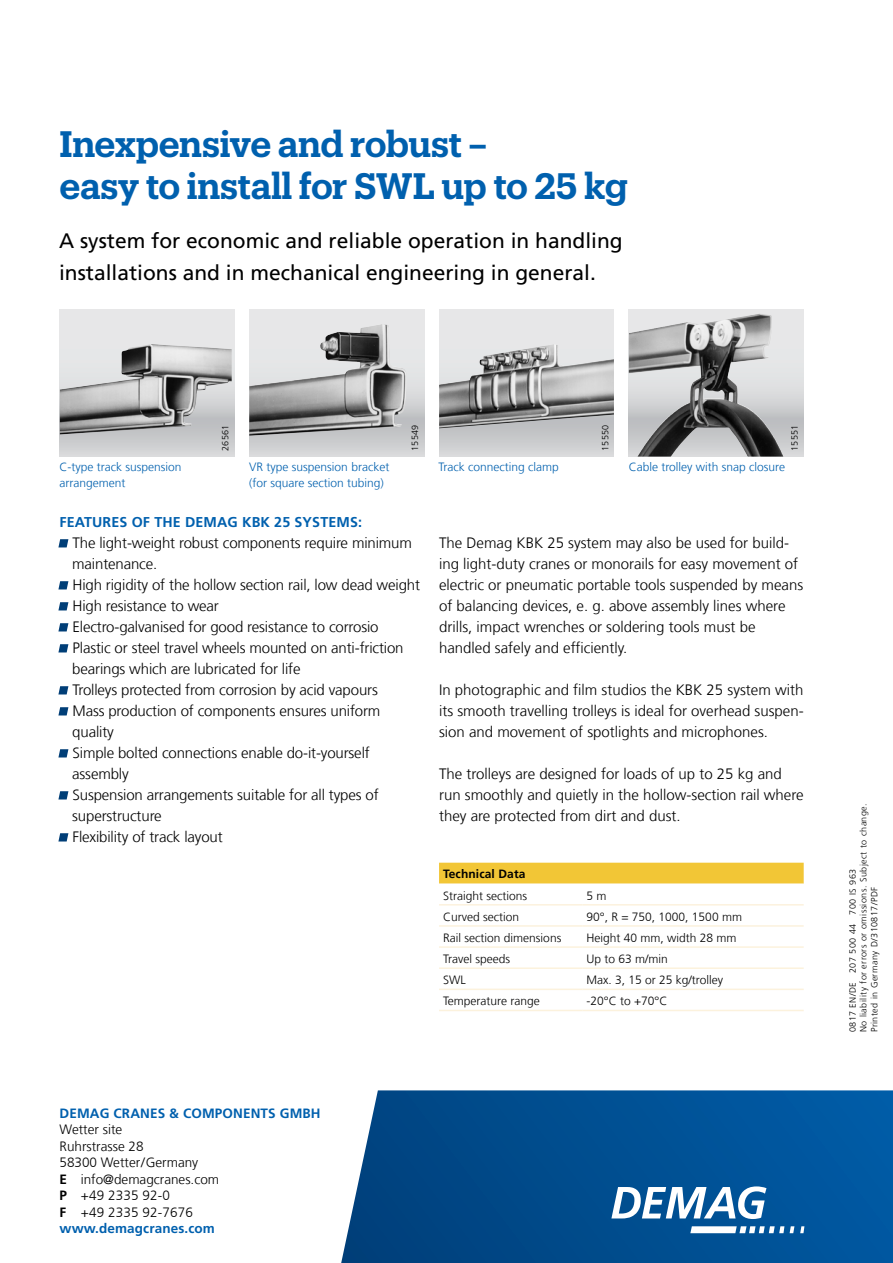
<style>
.page{position:relative;width:893px;height:1263px;background:#fff}
.page>*{position:absolute;margin:0;border:0;box-sizing:border-box;transform-origin:0 0}
.t1{font:600 36px/42px "Produkt";letter-spacing:-.015em;color:#0060ae}
.t2{font:21px/31.5px "Frutiger LT Com";color:#000}
.t3{font:300 15px/21px "Frutiger LT Com";letter-spacing:-.01em;color:#000}
.t4{font:700 14.25px "Frutiger LT Com";letter-spacing:.01em;color:#0060ae}
.t5{font:300 13.5px/16.5px "Frutiger LT Com";color:#000}
.t6{font:700 13.5px "Frutiger LT Com";letter-spacing:.01em;color:#0060ae}
.t7{font:300 12px "Frutiger LT Com";color:#000}
.t8{font:300 12px/15.8px "Frutiger LT Com";color:#0060ae}
.t9{font:700 12px "Frutiger LT Com";letter-spacing:.01em;color:#000}
.t10{font:300 9px/10.8px "Frutiger LT Com";letter-spacing:.05em;color:#000}
.s1{color:#fff}
.s2{font-weight:700}
.s3{font-weight:700;color:#0060ae}
</style>
<div class="page">
<svg style="left:60px;top:309px;width:174px;height:148px;background:#c2c2c3"></svg>
<svg style="left:249px;top:309px;width:175px;height:148px;background:#bcbdbd"></svg>
<svg style="left:439px;top:309px;width:175px;height:148px;background:#c0c1c2"></svg>
<svg style="left:629px;top:309px;width:175px;height:148px;background:#a8a9aa"></svg>
<svg style="left:341px;top:1090px;width:552px;height:173px;background:#095495"></svg>
<svg style="left:611px;top:1186px;width:155px;height:33px"></svg>
<svg style="left:690px;top:1226px;width:94px;height:7px"></svg>
<svg style="left:790px;top:1226px;width:4px;height:7px"></svg>
<svg style="left:800px;top:1226px;width:4px;height:7px"></svg>
<img style="left:85px;top:344px;width:64px;height:42px">
<img style="left:467px;top:344px;width:85px;height:36px">
<img style="left:284px;top:324px;width:97px;height:57px">
<img style="left:629px;top:314px;width:129px;height:101px">
<div style="left:439px;top:863px;width:365px;height:21px;background:#f2c636"></div>
<svg style="left:439px;top:905px;width:365px;height:1px"></svg>
<hr style="left:439px;top:904px;width:143px;height:1px;background:#fcf2dd">
<hr style="left:439px;top:925px;width:143px;height:2px;background:#fcf2dd">
<hr style="left:439px;top:946px;width:143px;height:2px;background:#fcf2dd">
<hr style="left:439px;top:967px;width:143px;height:2px;background:#fcf2dd">
<hr style="left:439px;top:988px;width:143px;height:2px;background:#fcf2dd">
<hr style="left:439px;top:1010px;width:143px;height:1px;background:#fcf2dd">
<hr style="left:582px;top:904px;width:222px;height:1px;background:#fcf2dd">
<hr style="left:582px;top:925px;width:222px;height:2px;background:#fcf2dd">
<hr style="left:582px;top:946px;width:222px;height:2px;background:#fcf2dd">
<hr style="left:582px;top:967px;width:222px;height:2px;background:#fcf2dd">
<hr style="left:582px;top:988px;width:222px;height:2px;background:#fcf2dd">
<hr style="left:582px;top:1010px;width:222px;height:1px;background:#fcf2dd">
<h1 class="t1" style="left:60px;top:121px;width:570px">Inexpensive and robust –<br>easy to install for SWL up to 25 kg</h1>
<h2 class="t2" style="left:59px;top:225px;width:565px">A system for economic and reliable operation in handling installations and in mechanical engineering in general.</h2>
<p class="t10" style="left:220px;top:451px;width:28px;rotate:-90deg">26561</p>
<p class="t10" style="left:410px;top:451px;width:28px;rotate:-90deg">15549</p>
<p class="t10" style="left:600px;top:451px;width:28px;rotate:-90deg">15550</p>
<p class="t10" style="left:789px;top:451px;width:28px;rotate:-90deg">15551</p>
<p class="t8" style="left:60px;top:459px;width:124px">C-type track suspension arrangement</p>
<p class="t8" style="left:249px;top:459px;width:142px">VR type suspension bracket (for square section tubing)</p>
<p class="t8" style="left:439px;top:459px;width:122px">Track connecting clamp</p>
<p class="t8" style="left:629px;top:459px;width:158px">Cable trolley with snap closure</p>
<p class="t4" style="left:60px;top:513px;width:304px">FEATURES OF TH E DEMAG KBK 25 SYSTEMS:</p>
<p class="t3" style="left:72px;top:532px;width:341px;text-indent:-13px"><span class="s1">•</span> The light-weight robust components require minimum maintenance.</p>
<p class="t3" style="left:60px;top:574px;width:362px"><span class="s1">•</span> High rigidity of the hollow section rail, low dead weight</p>
<p class="t3" style="left:60px;top:595px;width:161px"><span class="s1">•</span> High resistance to wear</p>
<p class="t3" style="left:60px;top:616px;width:321px"><span class="s1">•</span> Electro-galvanised for good resistance to corrosio</p>
<p class="t3" style="left:72px;top:637px;width:333px;text-indent:-13px"><span class="s1">•</span> Plastic or steel travel wheels mounted on anti-friction bearings which are lubricated for life</p>
<p class="t3" style="left:60px;top:679px;width:320px"><span class="s1">•</span> Trolleys protected from corrosion by acid vapours</p>
<p class="t3" style="left:72px;top:700px;width:310px;text-indent:-13px"><span class="s1">•</span> Mass production of components ensures uniform quality</p>
<p class="t3" style="left:72px;top:742px;width:299px;text-indent:-13px"><span class="s1">•</span> Simple bolted connections enable do-it-yourself assembly</p>
<p class="t3" style="left:72px;top:784px;width:308px;text-indent:-13px"><span class="s1">•</span> Suspension arrangements suitable for all types of superstructure</p>
<p class="t3" style="left:60px;top:826px;width:165px"><span class="s1">•</span> Flexibility of track layout</p>
<p class="t3" style="left:439px;top:532px;width:366px">The Demag KBK 25 system may also be used for build&shy;ing light-duty cranes or monorails for easy movement of electric or pneumatic portable tools suspended by means of balancing devices, e. g. above assembly lines where drills, impact wrenches or soldering tools must be handled safely and efficiently.</p>
<p class="t3" style="left:439px;top:679px;width:366px;text-align:justify">In photographic and film studios the KBK 25 system with its smooth travelling trolleys is ideal for overhead suspen&shy;sion and movement of spotlights and microphones.</p>
<p class="t3" style="left:439px;top:763px;width:366px">The trolleys are designed for loads of up to 25 kg and run smoothly and quietly in the hollow-section rail where they are protected from dirt and dust.</p>
<p class="t9" style="left:443px;top:867px;width:84px">TECHNICAL DATA</p>
<p class="t7" style="left:443px;top:888px;width:85px">Straight sections</p>
<p class="t7" style="left:587px;top:888px;width:22px">5 m</p>
<p class="t7" style="left:443px;top:909px;width:78px">Curved section</p>
<p class="t7" style="left:587px;top:909px;width:157px">90°, R = 750, 1000, 1500 mm</p>
<p class="t7" style="left:443px;top:931px;width:120px">Rail section dimensions</p>
<p class="t7" style="left:587px;top:931px;width:152px">Height 40 mm, width 28 mm</p>
<p class="t7" style="left:443px;top:952px;width:68px">Travel speeds</p>
<p class="t7" style="left:587px;top:952px;width:83px">Up to 63 m/min</p>
<p class="t7" style="left:443px;top:973px;width:24px">SWL</p>
<p class="t7" style="left:587px;top:973px;width:138px">Max. 3, 15 or 25 kg/trolley</p>
<p class="t7" style="left:443px;top:994px;width:98px">Temperature range</p>
<p class="t7" style="left:587px;top:994px;width:82px">-20°C to +70°C</p>
<p class="t6" style="left:60px;top:1105px;width:263px">DEMAG CRANES &amp; COMPONENTS GMBH</p>
<p class="t5" style="left:60px;top:1121px;width:161px">Wetter site<br>Ruhrstrasse 28<br>58300 Wetter/Germany<br><span class="s2">E</span> info@demagcranes.com<br><span class="s2">P</span> +49 2335 92-0<br><span class="s2">F</span> +49 2335 92-7676<br><span class="s3">WWW.DEMAGCRANES.COM</span></p>
<p class="t10" style="left:847px;top:1032px;width:231px;rotate:-90deg">0817 EN/DE 207 500 44 700 IS 963<br>No liability for errors or omissions. Subject to change.<br>Printed in Germany D/310817/PDF</p>
</div>
